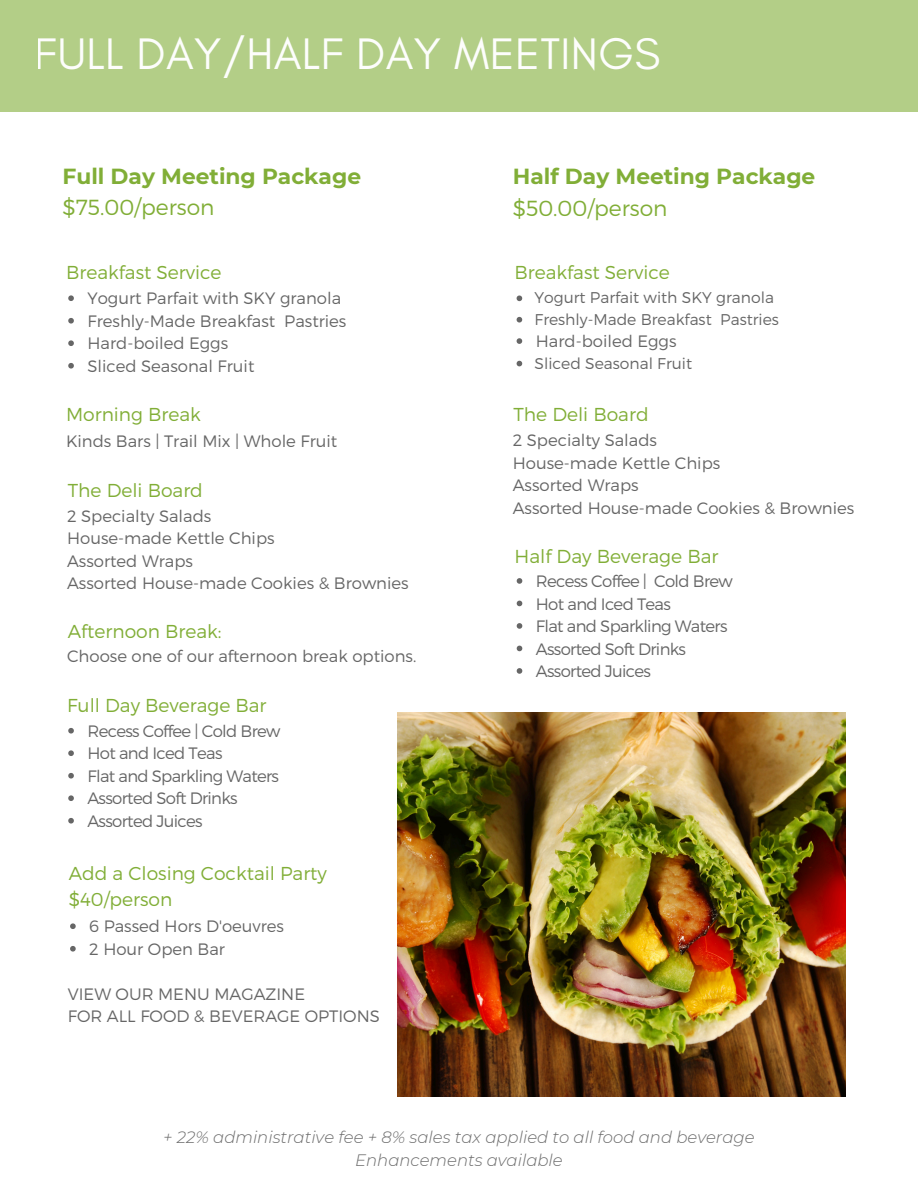
<style>
.page{position:relative;width:918px;height:1188px;background:#fff}
.page>*{position:absolute;margin:0;border:0;box-sizing:border-box;transform-origin:0 0}
.t1{font:45px "Glacial Indifference";letter-spacing:.01em;color:#fff}
.t2{font:700 21.75px/31.5px "Montserrat";color:#81ae37}
.t3{font:300 18.75px/25.8px "Montserrat";color:#81ae37}
.t4{font:300 16.5px/22.5px "Montserrat";color:#666}
.t5{font:300 16.5px "Montserrat";letter-spacing:-.04em;color:#666}
.t6{font:italic 300 16.5px "Montserrat";color:#6c6c6c}
.t7{font:300 15.6px "Montserrat";color:#666}
.s1{font-weight:300}
</style>
<div class="page">
<img style="left:398px;top:713px;width:448px;height:383px">
<div style="left:0;top:0;width:918px;height:112px;background:#b3ce87"></div>
<svg style="left:68px;top:728px;width:6px;height:6px"></svg>
<svg style="left:68px;top:750px;width:6px;height:6px"></svg>
<svg style="left:68px;top:773px;width:6px;height:6px"></svg>
<svg style="left:68px;top:795px;width:6px;height:6px"></svg>
<svg style="left:68px;top:818px;width:6px;height:6px"></svg>
<svg style="left:68px;top:295px;width:6px;height:6px"></svg>
<svg style="left:68px;top:318px;width:6px;height:6px"></svg>
<svg style="left:68px;top:340px;width:6px;height:6px"></svg>
<svg style="left:68px;top:363px;width:6px;height:6px"></svg>
<svg style="left:70px;top:923px;width:6px;height:6px"></svg>
<svg style="left:70px;top:946px;width:6px;height:6px"></svg>
<svg style="left:517px;top:296px;width:5px;height:5px"></svg>
<svg style="left:517px;top:317px;width:5px;height:6px"></svg>
<svg style="left:517px;top:338px;width:5px;height:6px"></svg>
<svg style="left:517px;top:361px;width:5px;height:5px"></svg>
<svg style="left:517px;top:578px;width:5px;height:6px"></svg>
<svg style="left:517px;top:601px;width:5px;height:5px"></svg>
<svg style="left:517px;top:623px;width:5px;height:6px"></svg>
<svg style="left:517px;top:646px;width:5px;height:5px"></svg>
<svg style="left:517px;top:668px;width:5px;height:6px"></svg>
<h1 class="t1" style="left:35px;top:26px;width:627px">FULL DAY/HALF DAY MEETINGS</h1>
<h1 class="t2" style="left:62px;top:160px;width:300px">Full Day Meeting Package <span class="s1">$75.00/person</span></h1>
<p class="t3" style="left:66px;top:259px;width:157px">Breakfast Service</p>
<h3 class="t4" style="left:87px;top:286px;width:255px">Yogurt Parfait with SKY granola</h3>
<p class="t4" style="left:87px;top:309px;width:261px">Freshly-Made Breakfast Pastries</p>
<p class="t4" style="left:87px;top:331px;width:142px">Hard-boiled Eggs</p>
<p class="t4" style="left:87px;top:354px;width:169px">Sliced Seasonal Fruit</p>
<p class="t3" style="left:66px;top:401px;width:136px">Morning Break</p>
<h3 class="t4" style="left:66px;top:429px;width:273px">Kinds Bars | Trail Mix | Whole Fruit</h3>
<p class="t3" style="left:68px;top:477px;width:137px">The Deli Board</p>
<h3 class="t4" style="left:67px;top:504px;width:146px">2 Specialty Salads</h3>
<p class="t4" style="left:67px;top:526px;width:209px">House-made Kettle Chips</p>
<p class="t4" style="left:67px;top:549px;width:127px">Assorted Wraps</p>
<h4 class="t4" style="left:67px;top:571px;width:343px">Assorted House-made Cookies &amp; Brownies</h4>
<p class="t3" style="left:68px;top:618px;width:155px">Afternoon Break:</p>
<h3 class="t4" style="left:67px;top:644px;width:351px">Choose one of our afternoon break options.</h3>
<p class="t3" style="left:67px;top:692px;width:201px">Full Day Beverage Bar</p>
<h2 class="t5" style="left:87px;top:720px;width:195px">Recess Coffee | Cold Brew</h2>
<h2 class="t5" style="left:87px;top:743px;width:137px">Hot and Iced Teas</h2>
<h3 class="t5" style="left:87px;top:765px;width:193px">Flat and Sparkling Waters</h3>
<p class="t5" style="left:87px;top:788px;width:152px">Assorted Soft Drinks</p>
<p class="t5" style="left:87px;top:810px;width:117px">Assorted Juices</p>
<p class="t3" style="left:69px;top:859px;width:260px">Add a Closing Cocktail Party $40/person</p>
<p class="t4" style="left:89px;top:914px;width:196px">6 Passed Hors D'oeuvres</p>
<p class="t4" style="left:89px;top:937px;width:137px">2 Hour Open Bar</p>
<p class="t4" style="left:68px;top:982px;width:314px">VIEW OUR MENU MAGAZINE<br>FOR ALL FOOD &amp; BEVERAGE OPTIONS</p>
<p class="t2" style="left:513px;top:161px;width:304px">Half Day Meeting Package <span class="s1">$50.00/person</span></p>
<h3 class="t3" style="left:514px;top:259px;width:157px">Breakfast Service</h3>
<p class="t7" style="left:535px;top:288px;width:241px">Yogurt Parfait with SKY granola</p>
<h3 class="t7" style="left:535px;top:309px;width:246px">Freshly-Made Breakfast Pastries</h3>
<p class="t4" style="left:536px;top:329px;width:142px">Hard-boiled Eggs</p>
<p class="t7" style="left:535px;top:353px;width:159px">Sliced Seasonal Fruit</p>
<p class="t3" style="left:514px;top:401px;width:137px">The Deli Board</p>
<p class="t4" style="left:513px;top:428px;width:146px">2 Specialty Salads</p>
<h3 class="t4" style="left:513px;top:451px;width:209px">House-made Kettle Chips</h3>
<p class="t4" style="left:513px;top:473px;width:127px">Assorted Wraps</p>
<p class="t4" style="left:513px;top:496px;width:343px">Assorted House-made Cookies &amp; Brownies</p>
<p class="t3" style="left:514px;top:543px;width:206px">Half Day Beverage Bar</p>
<p class="t5" style="left:536px;top:571px;width:198px">Recess Coffee | Cold Brew</p>
<p class="t5" style="left:536px;top:593px;width:137px">Hot and Iced Teas</p>
<p class="t5" style="left:536px;top:616px;width:193px">Flat and Sparkling Waters</p>
<h3 class="t5" style="left:536px;top:638px;width:152px">Assorted Soft Drinks</h3>
<p class="t5" style="left:536px;top:661px;width:117px">Assorted Juices</p>
<p class="t6" style="left:163px;top:1127px;width:593px">+ 22% administrative fee + 8% sales tax applied to all food and beverage</p>
<p class="t6" style="left:355px;top:1150px;width:209px">Enhancements available</p>
</div>
